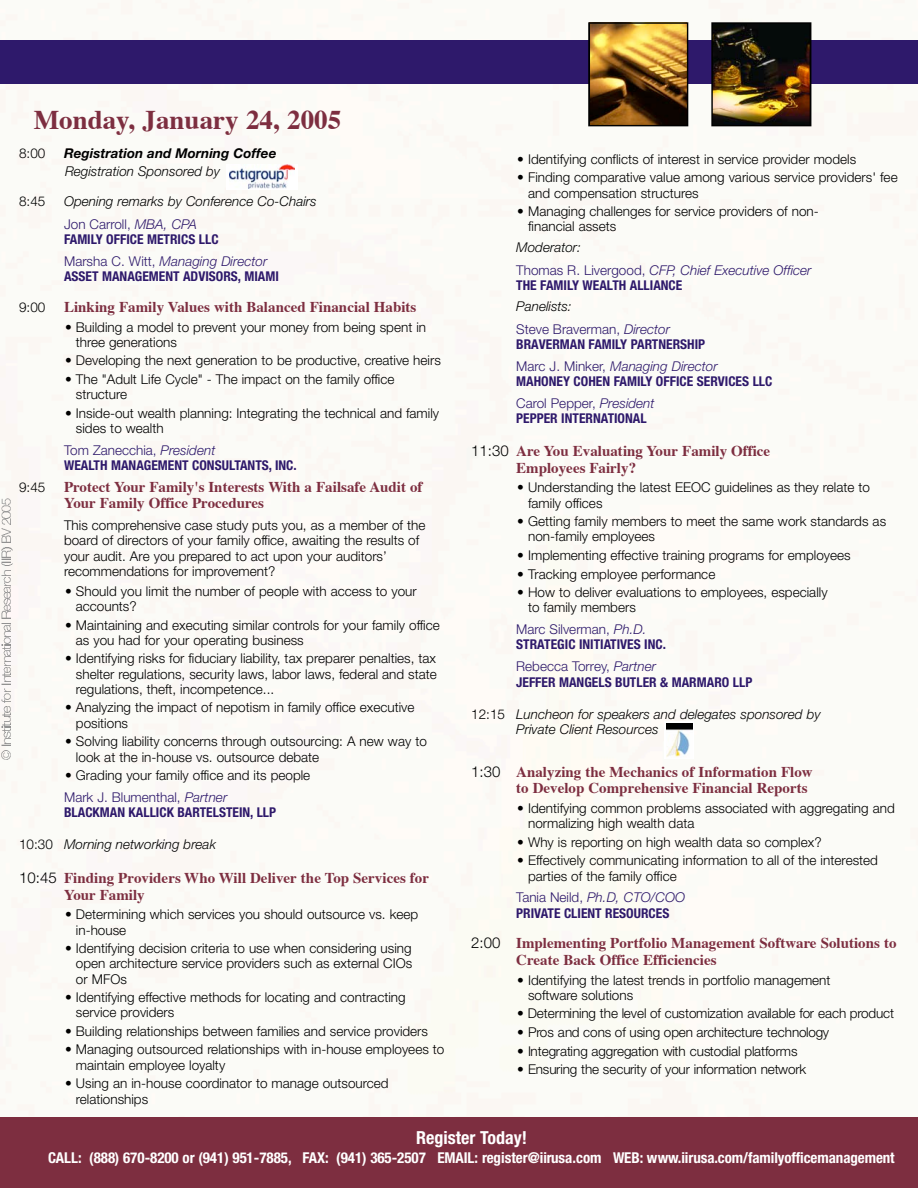
<style>
.page{position:relative;width:918px;height:1188px;background:#fff}
.page>*{position:absolute;margin:0;border:0;box-sizing:border-box;transform-origin:0 0}
.t1{font:700 27px "Times";color:#7d2e40}
.t2{font:700 condensed 18px "Helvetica Neue";color:#fff}
.t3{font:700 15px/16.5px "Times";color:#7d2e40}
.t4{font:700 condensed 15px "Helvetica Neue";color:#fff}
.t5{font:300 13.5px/15.1px "Helvetica Neue";color:#000}
.t6{font:700 condensed 13.5px/15.1px "Helvetica Neue";color:#2e196b}
.t7{font:italic 300 13.5px/15.1px "Helvetica Neue";color:#000}
.t8{font:italic 300 13.5px/23.1px "Helvetica Neue";color:#2e196b}
.t9{font:300 13.5px/22.6px "Helvetica Neue";color:#2e196b}
.t10{font:italic 700 13.5px "Helvetica Neue";color:#000}
.s1{font-style:normal;color:#2e196b}
.s2{color:#2e196b}
.s3{font-weight:300;font-stretch:normal}
.s4{font-weight:300;font-style:italic;font-stretch:normal}
.s5{font-family:"Helvetica Neue";font-weight:300;font-size:13.5px;color:#000}
.s6{font-style:italic;color:#2e196b}
.s7{font-style:normal}
.s8{font-family:"Helvetica Neue";font-weight:300;color:#000}
.s9{color:#000}
.s10{font-style:italic;color:#000}
.s11{font-style:italic}
</style>
<div class="page">
<img style="left:0;top:0;width:918px;height:1118px">
<svg style="left:0;top:498px;width:12px;height:262px"></svg>
<div style="left:0;top:40px;width:918px;height:44px;background:#2e196b"></div>
<img style="left:711px;top:22px;width:100px;height:104px">
<img style="left:588px;top:22px;width:100px;height:104px">
<div style="left:664px;top:721px;width:30px;height:38px;background:#fff"></div>
<img style="left:666px;top:723px;width:26px;height:34px">
<div style="left:226px;top:164px;width:71px;height:26px;background:#fff"></div>
<img style="left:230px;top:165px;width:64px;height:23px">
<div style="left:0;top:1118px;width:918px;height:70px;background:#7d2e40"></div>
<h1 class="t1" style="left:34px;top:109px;width:309px">Monday, January 24, 2005</h1>
<p class="t5" style="left:19px;top:147px;width:28px">8:00</p>
<p class="t10" style="left:64px;top:148px;width:214px">Registration and Morning Coffee</p>
<p class="t7" style="left:65px;top:165px;width:157px">Registration Sponsored by</p>
<p class="t5" style="left:19px;top:195px;width:28px">8:45</p>
<p class="t7" style="left:64px;top:191px;width:254px;line-height:23.1px">Opening remarks by Conference Co-Chairs<br><span class="s1">Jon Carroll,</span> <span class="s2">MBA, CPA</span></p>
<p class="t6" style="left:64px;top:229px;width:205px;line-height:21.9px">FAMILY OFFICE METRICS LLC<br><span class="s3">Marsha C. Witt,</span> <span class="s4">Managing Director</span></p>
<p class="t6" style="left:64px;top:270px;width:216px">ASSET MANAGEMENT ADVISORS, MIAMI</p>
<p class="t3" style="left:19px;top:300px;width:399px"><span class="s5">9:00</span> Linking Family Values with Balanced Financial Habits</p>
<p class="t5" style="left:76px;top:320px;width:352px;text-indent:-11px">• Building a model to prevent your money from being spent in three generations</p>
<p class="t5" style="left:65px;top:354px;width:377px">• Developing the next generation to be productive, creative heirs</p>
<p class="t5" style="left:76px;top:373px;width:320px;text-indent:-11px">• The "Adult Life Cycle" - The impact on the family office structure</p>
<p class="t5" style="left:76px;top:406px;width:365px;text-indent:-11px">• Inside-out wealth planning: Integrating the technical and family sides to wealth</p>
<p class="t6" style="left:64px;top:443px;width:234px"><span class="s3">Tom Zanecchia,</span> <span class="s4">President<br></span>WEALTH MANAGEMENT CONSULTANTS, INC.</p>
<p class="t3" style="left:64px;top:480px;width:360px;text-indent:-45px"><span class="s5">9:45</span> Protect Your Family's Interests With a Failsafe Audit of<br>Your Family Office Procedures</p>
<p class="t5" style="left:64px;top:519px;width:363px">This comprehensive case study puts you, as a member of the board of directors of your family office, awaiting the results of your audit. Are you prepared to act upon your auditors’ recommendations for improvement?</p>
<p class="t5" style="left:76px;top:585px;width:342px;text-indent:-11px">• Should you limit the number of people with access to your accounts?</p>
<p class="t5" style="left:76px;top:619px;width:365px;text-indent:-11px">• Maintaining and executing similar controls for your family office as you had for your operating business</p>
<p class="t5" style="left:76px;top:652px;width:362px;text-align:justify;text-indent:-11px">• Identifying risks for fiduciary liability, tax preparer penalties, tax shelter regulations, security laws, labor laws, federal and state regulations, theft, incompetence...</p>
<p class="t5" style="left:76px;top:701px;width:340px;text-indent:-11px">• Analyzing the impact of nepotism in family office executive positions</p>
<p class="t5" style="left:76px;top:735px;width:352px;text-indent:-11px">• Solving liability concerns through outsourcing: A new way to look at the in-house vs. outsource debate</p>
<p class="t5" style="left:64px;top:766px;width:248px;line-height:21.9px">• Grading your family office and its people<br><span class="s2">Mark J. Blumenthal,</span> <span class="s6">Partner</span></p>
<p class="t6" style="left:64px;top:806px;width:214px">BLACKMAN KALLICK BARTELSTEIN, LLP</p>
<p class="t7" style="left:19px;top:838px;width:198px"><span class="s7">10:30</span> Morning networking break</p>
<p class="t3" style="left:64px;top:871px;width:366px;text-indent:-45px"><span class="s8">10:45</span> Finding Providers Who Will Deliver the Top Services for<br>Your Family</p>
<p class="t5" style="left:76px;top:908px;width:344px;text-indent:-11px">• Determining which services you should outsource vs. keep in-house</p>
<p class="t5" style="left:76px;top:942px;width:338px;text-align:justify;text-indent:-11px">• Identifying decision criteria to use when considering using open architecture service providers such as external CIOs or MFOs</p>
<p class="t5" style="left:76px;top:991px;width:331px;text-indent:-11px">• Identifying effective methods for locating and contracting service providers</p>
<p class="t5" style="left:65px;top:1025px;width:364px">• Building relationships between families and service providers</p>
<p class="t5" style="left:76px;top:1043px;width:370px;text-indent:-11px">• Managing outsourced relationships with in-house employees to maintain employee loyalty</p>
<p class="t5" style="left:76px;top:1077px;width:314px;text-indent:-11px">• Using an in-house coordinator to manage outsourced relationships</p>
<h2 class="t2" style="left:416px;top:1131px;width:113px">Register Today!</h2>
<p class="t4" style="left:48px;top:1152px;width:848px">CALL: (888) 670-8200 or (941) 951-7885, FAX: (941) 365-2507 EMAIL: register@iirusa.com WEB: www.iiru s a .c o m /fa m ily o ffic e m a n a g e m e n t</p>
<p class="t5" style="left:517px;top:153px;width:340px">• Identifying conflicts of interest in service provider models</p>
<p class="t5" style="left:528px;top:171px;width:371px;text-indent:-11px">• Finding comparative value among various service providers' fee and compensation structures</p>
<p class="t5" style="left:528px;top:205px;width:292px;text-indent:-11px">• Managing challenges for service providers of non&shy;financial assets</p>
<p class="t8" style="left:516px;top:237px;width:297px"><span class="s9">Moderator:<br></span><span class="s7">Thomas R. Livergood,</span> CFP, Chief Executive Officer</p>
<p class="t6" style="left:516px;top:279px;width:168px">THE FAMILY WEALTH ALLIANCE</p>
<p class="t9" style="left:516px;top:296px;width:155px"><span class="s10">Panelists:<br></span>Steve Braverman, <span class="s11">Director</span></p>
<p class="t6" style="left:516px;top:335px;width:203px;line-height:21.6px">BRAVERMAN FAMILY PARTNERSHIP<br><span class="s3">Marc J. Minker,</span> <span class="s4">Managing Director</span></p>
<p class="t6" style="left:516px;top:372px;width:258px;line-height:21.6px">MAHONEY COHEN FAMILY OFFICE SERVICES LLC<br><span class="s3">Carol Pepper,</span> <span class="s4">President</span></p>
<p class="t6" style="left:516px;top:412px;width:132px">PEPPER INTERNATIONAL</p>
<p class="t3" style="left:516px;top:444px;width:256px;text-indent:-45px"><span class="s8">11:30</span> Are You Evaluating Your Family Office<br>Employees Fairly?</p>
<p class="t5" style="left:528px;top:481px;width:343px;text-indent:-11px">• Understanding the latest EEOC guidelines as they relate to family offices</p>
<p class="t5" style="left:528px;top:515px;width:360px;text-indent:-11px">• Getting family members to meet the same work standards as non-family employees</p>
<p class="t5" style="left:517px;top:549px;width:335px">• Implementing effective training programs for employees</p>
<p class="t5" style="left:517px;top:567px;width:200px">• Tracking employee performance</p>
<p class="t5" style="left:528px;top:586px;width:301px;text-indent:-11px">• How to deliver evaluations to employees, especially to family members</p>
<p class="t6" style="left:516px;top:623px;width:151px"><span class="s3">Marc Silverman,</span> <span class="s4">Ph.D.<br></span>STRATEGIC INITIATIVES INC.</p>
<p class="t6" style="left:516px;top:660px;width:238px"><span class="s3">Rebecca Torrey,</span> <span class="s4">Partner<br></span>JEFFER MANGELS BUTLER &amp; MARMARO LLP</p>
<p class="t7" style="left:516px;top:707px;width:306px;text-indent:-45px"><span class="s7">12:15</span> Luncheon for speakers and delegates sponsored by<br>Private Client Resources</p>
<p class="t3" style="left:516px;top:765px;width:298px;text-indent:-45px"><span class="s8">1:30</span> Analyzing the Mechanics of Information Flow to Develop Comprehensive Financial Reports</p>
<p class="t5" style="left:528px;top:802px;width:368px;text-indent:-11px">• Identifying common problems associated with aggregating and normalizing high wealth data</p>
<p class="t5" style="left:517px;top:836px;width:306px">• Why is reporting on high wealth data so complex?</p>
<p class="t5" style="left:528px;top:854px;width:351px;text-indent:-11px">• Effectively communicating information to all of the interested parties of the family office</p>
<p class="t6" style="left:516px;top:891px;width:170px"><span class="s3">Tania Neild,</span> <span class="s4">Ph.D, CTO/COO<br></span>PRIVATE CLIENT RESOURCES</p>
<p class="t3" style="left:516px;top:936px;width:382px;text-indent:-45px"><span class="s8">2:00</span> Implementing Portfolio Management Software Solutions to<br>Create Back Office Efficiencies</p>
<p class="t5" style="left:528px;top:973px;width:304px;text-indent:-11px">• Identifying the latest trends in portfolio management software solutions</p>
<p class="t5" style="left:517px;top:1007px;width:378px">• Determining the level of customization available for each pro d u c t</p>
<p class="t5" style="left:517px;top:1026px;width:313px">• Pros and cons of using open arc h ite c tu re technology</p>
<p class="t5" style="left:517px;top:1044px;width:282px">• Integrating aggregation with custodial platforms</p>
<p class="t5" style="left:517px;top:1063px;width:290px">• Ensuring the security of your information network</p>
</div>
